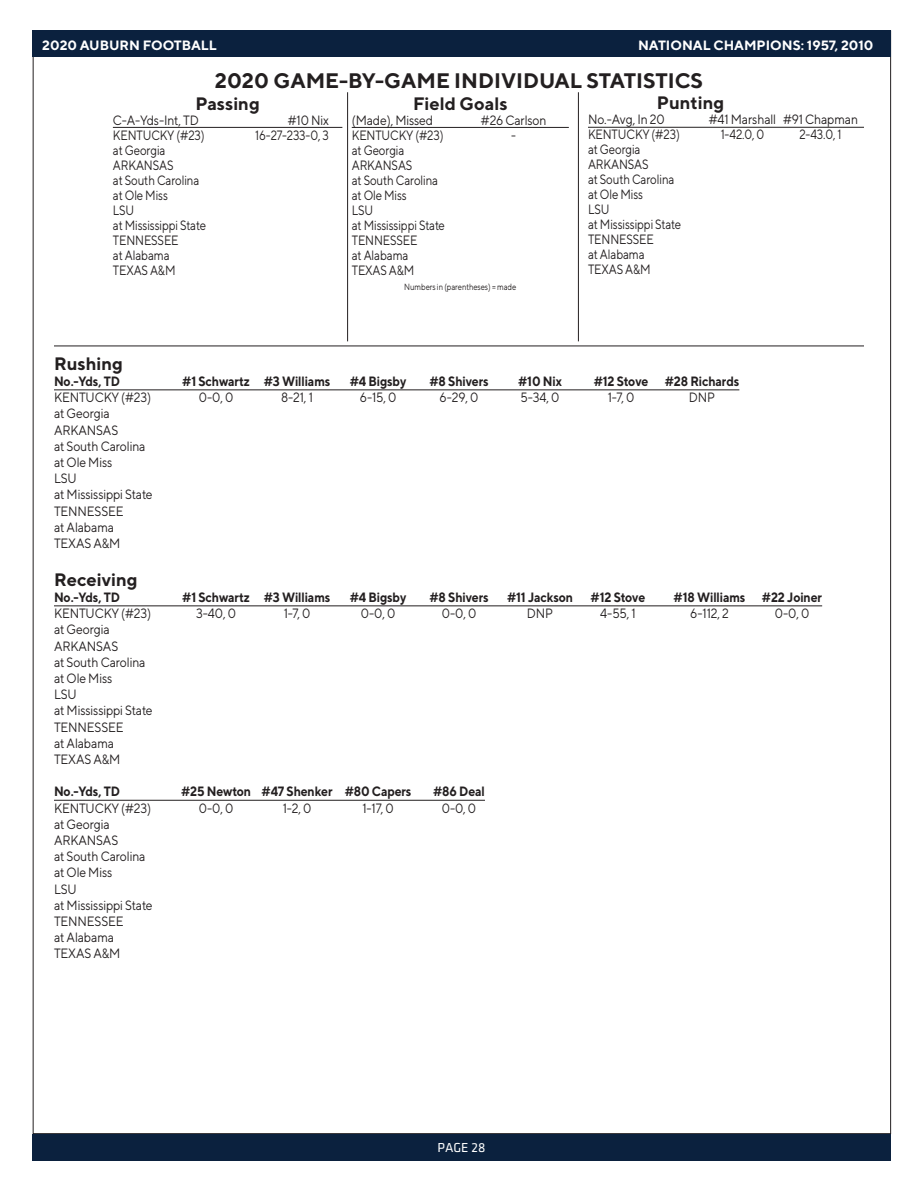
<style>
.page{position:relative;width:918px;height:1188px;background:#fff}
.page>*{position:absolute;margin:0;border:0;box-sizing:border-box;transform-origin:0 0}
.t1{font:700 21px "TT Norms";color:#231f20}
.t2{font:700 18px "TT Norms";color:#231f20}
.t3{font:13.5px "TT Norms";letter-spacing:-.01em;color:#231f20;scale:.9 1}
.t4{font:13.5px "TT Norms";letter-spacing:-.01em;color:#231f20;scale:.85 1}
.t5{font:700 13.5px "TT Norms";letter-spacing:-.01em;color:#231f20;scale:.9 1}
.t6{font:700 13.5px "TT Norms";color:#fff}
.t7{font:13.5px "Klavika";color:#fff}
.t8{font:9px "TT Norms";letter-spacing:-.01em;color:#231f20;scale:.85 1}
</style>
<div class="page">
<div style="left:33px;top:31px;width:858px;height:26px;background:#0b213e"></div>
<div style="left:32px;top:1134px;width:859px;height:27px;background:#0b213e"></div>
<hr style="left:54px;top:389px;width:685px;height:1px;background:#231f20">
<hr style="left:54px;top:605px;width:768px;height:1px;background:#231f20">
<hr style="left:54px;top:800px;width:431px;height:1px;background:#231f20">
<hr style="left:113px;top:127px;width:229px;height:1px;background:#231f20">
<hr style="left:54px;top:346px;width:810px;height:1px;background:#231f20">
<hr style="left:347px;top:92px;width:1px;height:249px;background:#231f20">
<hr style="left:578px;top:92px;width:1px;height:249px;background:#231f20">
<hr style="left:352px;top:127px;width:217px;height:1px;background:#231f20">
<hr style="left:588px;top:127px;width:276px;height:1px;background:#231f20">
<p class="t6" style="left:42px;top:37px;width:176px">2020 AUBURN FOOTBALL</p>
<p class="t6" style="left:638px;top:37px;width:237px">NATIONAL CHAMPIONS: 1957, 2010</p>
<p class="t1" style="left:215px;top:67px;width:490px">2020 GAME-BY-GAME INDIVIDUAL STATISTICS</p>
<p class="t2" style="left:195px;top:92px;width:66px">Passing</p>
<p class="t3" style="left:113px;top:112px;width:97px">C-A-Yds-Int, TD</p>
<p class="t3" style="left:288px;top:112px;width:47px">#10 Nix</p>
<p class="t4" style="left:113px;top:127px;width:110px">KENTUCKY (#23)</p>
<p class="t4" style="left:255px;top:127px;width:88px">16-27-233-0, 3</p>
<p class="t4" style="left:113px;top:142px;width:63px">at Georgia</p>
<p class="t4" style="left:113px;top:157px;width:73px">ARKANSAS</p>
<p class="t4" style="left:113px;top:172px;width:103px">at South Carolina</p>
<p class="t4" style="left:113px;top:187px;width:66px">at Ole Miss</p>
<p class="t4" style="left:113px;top:202px;width:27px">LSU</p>
<p class="t4" style="left:113px;top:217px;width:111px">at Mississippi State</p>
<p class="t4" style="left:113px;top:232px;width:79px">TENNESSEE</p>
<p class="t4" style="left:113px;top:247px;width:68px">at Alabama</p>
<p class="t4" style="left:113px;top:262px;width:75px">TEXAS A&amp;M</p>
<p class="t2" style="left:413px;top:92px;width:96px">Field Goals</p>
<p class="t3" style="left:352px;top:112px;width:92px">(Made), Missed</p>
<p class="t3" style="left:481px;top:112px;width:74px">#26 Carlson</p>
<p class="t4" style="left:352px;top:127px;width:110px">KENTUCKY (#23)</p>
<p class="t4" style="left:511px;top:127px;width:7px">-</p>
<p class="t4" style="left:352px;top:142px;width:63px">at Georgia</p>
<p class="t4" style="left:352px;top:157px;width:73px">ARKANSAS</p>
<p class="t4" style="left:352px;top:172px;width:103px">at South Carolina</p>
<p class="t4" style="left:352px;top:187px;width:66px">at Ole Miss</p>
<p class="t4" style="left:352px;top:202px;width:27px">LSU</p>
<p class="t4" style="left:352px;top:217px;width:111px">at Mississippi State</p>
<p class="t4" style="left:352px;top:232px;width:79px">TENNESSEE</p>
<p class="t4" style="left:352px;top:247px;width:68px">at Alabama</p>
<p class="t4" style="left:352px;top:262px;width:75px">TEXAS A&amp;M</p>
<p class="t8" style="left:404px;top:281px;width:133px">Numbers in (parentheses) = made</p>
<p class="t2" style="left:657px;top:92px;width:69px">Punting</p>
<p class="t3" style="left:588px;top:111px;width:87px">No.-Avg, In 20</p>
<p class="t3" style="left:709px;top:111px;width:167px">#41 Marshall #91 Chapman</p>
<p class="t4" style="left:588px;top:126px;width:110px">KENTUCKY (#23)</p>
<p class="t4" style="left:721px;top:126px;width:53px">1-42.0, 0</p>
<p class="t4" style="left:799px;top:126px;width:51px">2-43.0, 1</p>
<p class="t4" style="left:588px;top:141px;width:63px">at Georgia</p>
<p class="t4" style="left:588px;top:156px;width:73px">ARKANSAS</p>
<p class="t4" style="left:588px;top:171px;width:103px">at South Carolina</p>
<p class="t4" style="left:588px;top:186px;width:66px">at Ole Miss</p>
<p class="t4" style="left:588px;top:201px;width:27px">LSU</p>
<p class="t4" style="left:588px;top:216px;width:111px">at Mississippi State</p>
<p class="t4" style="left:588px;top:231px;width:79px">TENNESSEE</p>
<p class="t4" style="left:588px;top:246px;width:68px">at Alabama</p>
<p class="t4" style="left:588px;top:261px;width:75px">TEXAS A&amp;M</p>
<p class="t2" style="left:54px;top:352px;width:71px">Rushing</p>
<p class="t5" style="left:54px;top:373px;width:75px">No.-Yds, TD</p>
<p class="t5" style="left:182px;top:373px;width:166px">#1 Schwartz #3 Williams</p>
<p class="t5" style="left:350px;top:373px;width:64px">#4 Bigsby</p>
<p class="t5" style="left:429px;top:373px;width:67px">#8 Shivers</p>
<p class="t5" style="left:518px;top:373px;width:50px">#10 Nix</p>
<p class="t5" style="left:594px;top:373px;width:163px">#12 Stove #28 Richards</p>
<p class="t3" style="left:54px;top:389px;width:110px">KENTUCKY (#23)</p>
<p class="t3" style="left:199px;top:389px;width:40px">0-0, 0</p>
<p class="t3" style="left:281px;top:389px;width:37px">8-21, 1</p>
<p class="t3" style="left:360px;top:389px;width:42px">6-15, 0</p>
<p class="t3" style="left:440px;top:389px;width:45px">6-29, 0</p>
<p class="t3" style="left:521px;top:389px;width:45px">5-34, 0</p>
<p class="t3" style="left:608px;top:389px;width:31px">1-7, 0</p>
<p class="t3" style="left:689px;top:389px;width:31px">DNP</p>
<p class="t3" style="left:54px;top:405px;width:63px">at Georgia</p>
<p class="t3" style="left:54px;top:421px;width:73px">ARKANSAS</p>
<p class="t3" style="left:54px;top:438px;width:103px">at South Carolina</p>
<p class="t3" style="left:54px;top:454px;width:66px">at Ole Miss</p>
<p class="t3" style="left:54px;top:470px;width:27px">LSU</p>
<p class="t3" style="left:54px;top:486px;width:111px">at Mississippi State</p>
<p class="t3" style="left:54px;top:502px;width:79px">TENNESSEE</p>
<p class="t3" style="left:54px;top:519px;width:68px">at Alabama</p>
<p class="t3" style="left:54px;top:535px;width:75px">TEXAS A&amp;M</p>
<p class="t2" style="left:54px;top:568px;width:85px">Receiving</p>
<p class="t5" style="left:54px;top:589px;width:75px">No.-Yds, TD</p>
<p class="t5" style="left:182px;top:589px;width:166px">#1 Schwartz #3 Williams</p>
<p class="t5" style="left:350px;top:589px;width:64px">#4 Bigsby</p>
<p class="t5" style="left:429px;top:589px;width:67px">#8 Shivers</p>
<p class="t5" style="left:507px;top:589px;width:75px">#11 Jackson</p>
<p class="t5" style="left:591px;top:589px;width:62px">#12 Stove</p>
<p class="t5" style="left:674px;top:589px;width:166px">#18 Williams #22 Joiner</p>
<p class="t3" style="left:54px;top:605px;width:110px">KENTUCKY (#23)</p>
<p class="t3" style="left:196px;top:605px;width:46px">3-40, 0</p>
<p class="t3" style="left:284px;top:605px;width:31px">1-7, 0</p>
<p class="t3" style="left:361px;top:605px;width:40px">0-0, 0</p>
<p class="t3" style="left:442px;top:605px;width:40px">0-0, 0</p>
<p class="t3" style="left:527px;top:605px;width:31px">DNP</p>
<p class="t3" style="left:600px;top:605px;width:41px">4-55, 1</p>
<p class="t3" style="left:690px;top:605px;width:44px">6-112, 2</p>
<p class="t3" style="left:775px;top:605px;width:40px">0-0, 0</p>
<p class="t3" style="left:54px;top:621px;width:63px">at Georgia</p>
<p class="t3" style="left:54px;top:637px;width:73px">ARKANSAS</p>
<p class="t3" style="left:54px;top:654px;width:103px">at South Carolina</p>
<p class="t3" style="left:54px;top:670px;width:66px">at Ole Miss</p>
<p class="t3" style="left:54px;top:686px;width:27px">LSU</p>
<p class="t3" style="left:54px;top:702px;width:111px">at Mississippi State</p>
<p class="t3" style="left:54px;top:718px;width:79px">TENNESSEE</p>
<p class="t3" style="left:54px;top:735px;width:68px">at Alabama</p>
<p class="t3" style="left:54px;top:751px;width:75px">TEXAS A&amp;M</p>
<p class="t5" style="left:54px;top:783px;width:75px">No.-Yds, TD</p>
<p class="t5" style="left:181px;top:783px;width:258px">#25 Newton #47 Shenker #80 Capers</p>
<p class="t5" style="left:433px;top:783px;width:59px">#86 Deal</p>
<p class="t3" style="left:54px;top:799px;width:110px">KENTUCKY (#23)</p>
<p class="t3" style="left:199px;top:799px;width:40px">0-0, 0</p>
<p class="t3" style="left:283px;top:799px;width:33px">1-2, 0</p>
<p class="t3" style="left:362px;top:799px;width:36px">1-17, 0</p>
<p class="t3" style="left:442px;top:799px;width:40px">0-0, 0</p>
<p class="t3" style="left:54px;top:816px;width:63px">at Georgia</p>
<p class="t3" style="left:54px;top:832px;width:73px">ARKANSAS</p>
<p class="t3" style="left:54px;top:848px;width:103px">at South Carolina</p>
<p class="t3" style="left:54px;top:864px;width:66px">at Ole Miss</p>
<p class="t3" style="left:54px;top:880px;width:27px">LSU</p>
<p class="t3" style="left:54px;top:897px;width:111px">at Mississippi State</p>
<p class="t3" style="left:54px;top:913px;width:79px">TENNESSEE</p>
<p class="t3" style="left:54px;top:929px;width:68px">at Alabama</p>
<p class="t3" style="left:54px;top:945px;width:75px">TEXAS A&amp;M</p>
<p class="t7" style="left:438px;top:1141px;width:49px">PAGE 28</p>
</div>
